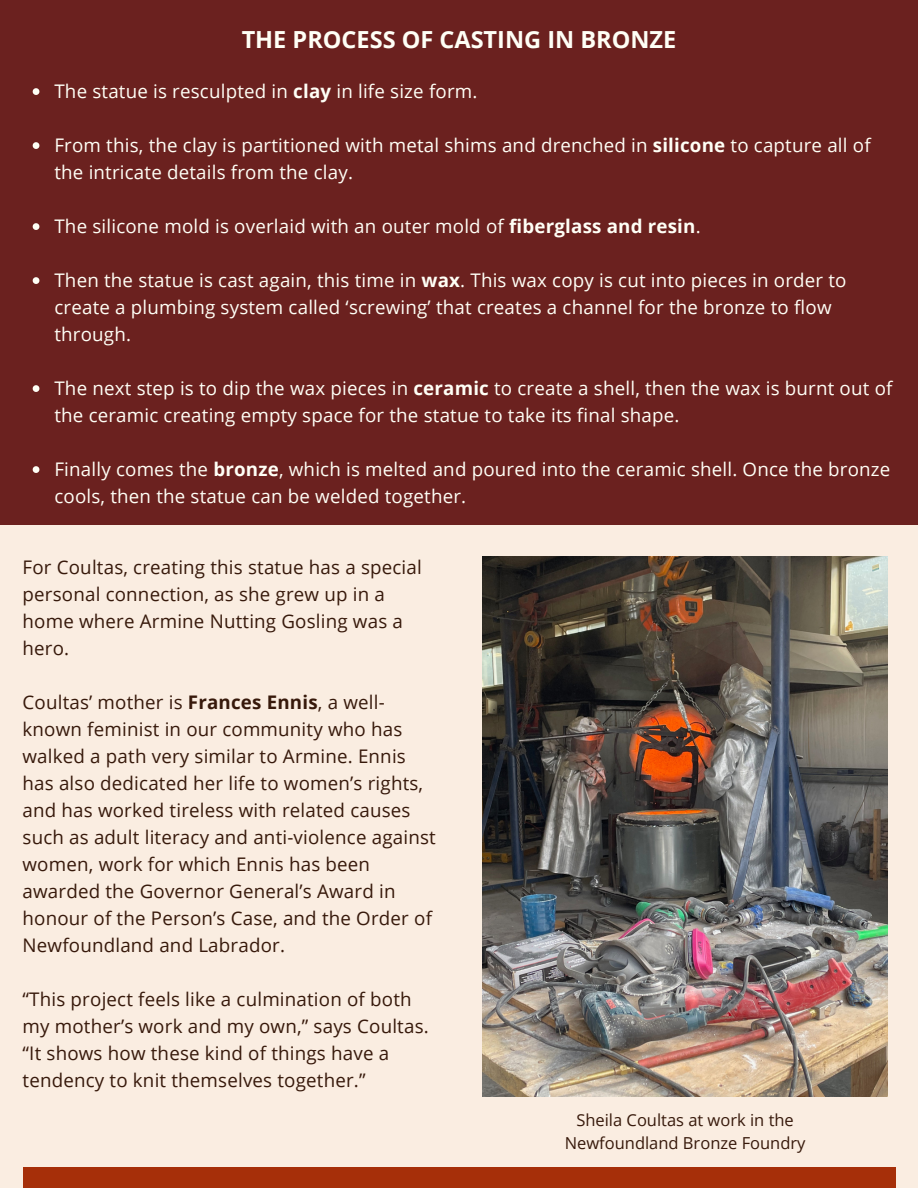
<style>
.page{position:relative;width:918px;height:1188px;background:#faede1}
.page>*{position:absolute;margin:0;border:0;box-sizing:border-box;transform-origin:0 0}
.t1{font:700 23.55px "Open Sans";color:#fffff6}
.t2{font:18.75px/27px "Open Sans";letter-spacing:.01em;color:#fffff6}
.t3{font:18.75px/27px "Open Sans";letter-spacing:.01em;color:#37190b}
.t4{font:16.5px/22.5px "Open Sans";color:#37190b;text-align:center}
.s1{font-weight:700}
</style>
<div class="page">
<div style="left:0;top:0;width:918px;height:524px;background:#6b211f"></div>
<div style="left:23px;top:1168px;width:873px;height:20px;background:#a62f09"></div>
<img style="left:483px;top:557px;width:405px;height:540px">
<svg style="left:33px;top:88px;width:6px;height:7px"></svg>
<svg style="left:33px;top:142px;width:6px;height:7px"></svg>
<svg style="left:33px;top:223px;width:6px;height:7px"></svg>
<svg style="left:33px;top:277px;width:6px;height:7px"></svg>
<svg style="left:33px;top:385px;width:6px;height:7px"></svg>
<svg style="left:33px;top:466px;width:6px;height:7px"></svg>
<p class="t1" style="left:242px;top:23px;width:436px">THE PROCESS OF CASTING IN BRONZE</p>
<p class="t2" style="left:54px;top:78px;width:425px">The statue is resculpted in <span class="s1">clay</span> in life size form.</p>
<p class="t2" style="left:54px;top:132px;width:818px">From this, the clay is partitioned with metal shims and drenched in <span class="s1">silicone</span> to capture all of the intricate details from the clay.</p>
<p class="t2" style="left:54px;top:213px;width:648px">The silicone mold is overlaid with an outer mold of <span class="s1">fiberglass and resin</span>.</p>
<p class="t2" style="left:54px;top:267px;width:794px">Then the statue is cast again, this time in <span class="s1">wax</span>. This wax copy is cut into pieces in order to create a plumbing system called ‘screwing’ that creates a channel for the bronze to flow through.</p>
<p class="t2" style="left:54px;top:375px;width:840px">The next step is to dip the wax pieces in <span class="s1">ceramic</span> to create a shell, then the wax is burnt out of the ceramic creating empty space for the statue to take its final shape.</p>
<p class="t2" style="left:54px;top:456px;width:837px">Finally comes the <span class="s1">bronze</span>, which is melted and poured into the ceramic shell. Once the bronze cools, then the statue can be welded together.</p>
<p class="t3" style="left:23px;top:554px;width:401px">For Coultas, creating this statue has a special personal connection, as she grew up in a home where Armine Nutting Gosling was a hero.</p>
<p class="t3" style="left:23px;top:689px;width:415px">Coultas’ mother is <span class="s1">Frances Ennis</span>, a well&shy;known feminist in our community who has walked a path very similar to Armine. Ennis has also dedicated her life to women’s rights, and has worked tireless with related causes such as adult literacy and anti-violence against women, work for which Ennis has been awarded the Governor General’s Award in honour of the Person’s Case, and the Order of Newfoundland and Labrador.</p>
<p class="t3" style="left:23px;top:986px;width:408px">“This project feels like a culmination of both my mother’s work and my own,” says Coultas. “It shows how these kind of things have a tendency to knit themselves together.”</p>
<p class="t4" style="left:565px;top:1109px;width:242px">Sheila Coultas at work in the<br>Newfoundland Bronze Foundry</p>
</div>
